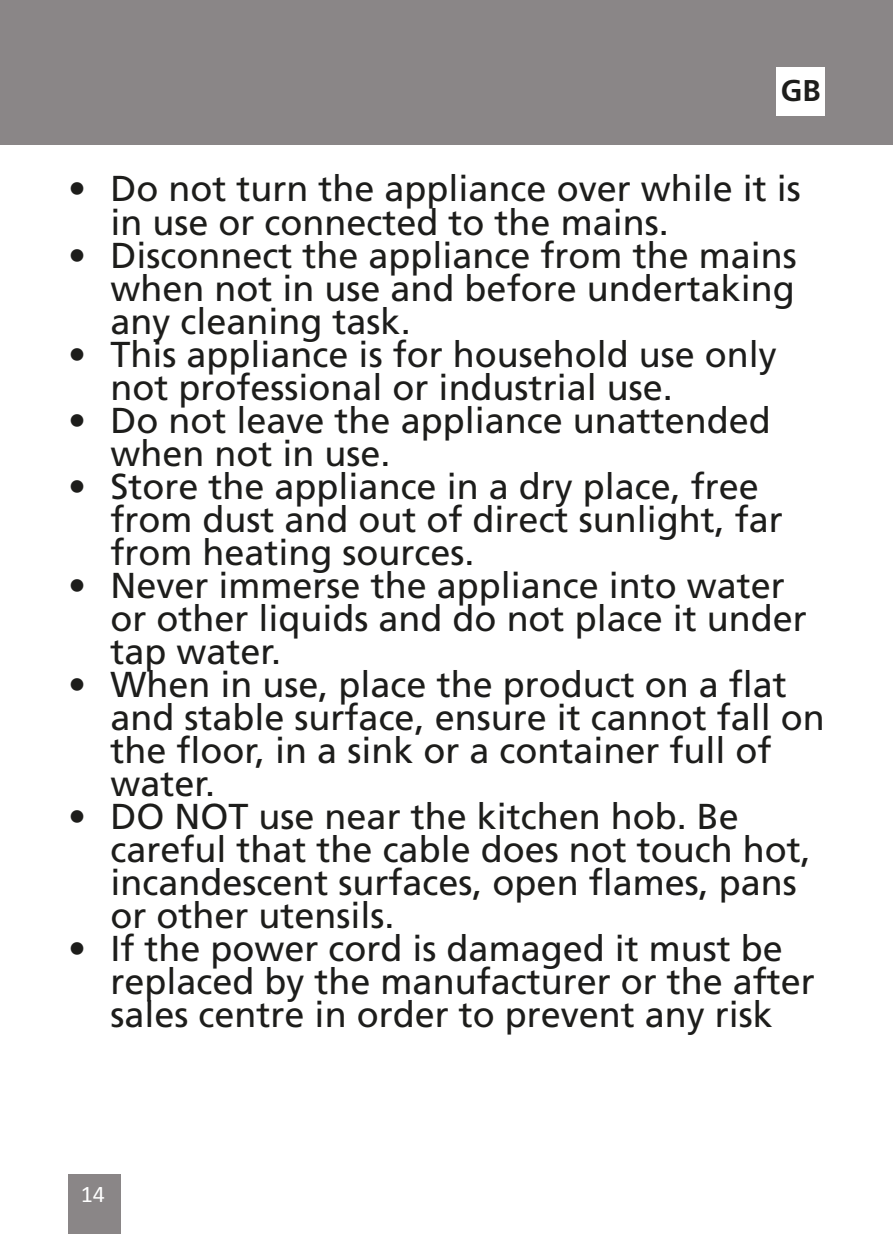
<style>
.page{position:relative;width:893px;height:1234px;background:#fff}
.page>*{position:absolute;margin:0;border:0;box-sizing:border-box;transform-origin:0 0}
.t1{font:36px/33px "Frutiger LT Std";color:#1d1d1b}
.t2{font:700 30px "Frutiger";color:#1d1d1b}
.t3{font:24px "Calibri";color:#fff}
</style>
<div class="page">
<div style="left:68px;top:1174px;width:52px;height:59px;background:#8a8687"></div>
<div style="left:0;top:0;width:893px;height:145px;background:#8a8687"></div>
<div style="left:777px;top:68px;width:48px;height:48px;background:#fff"></div>
<p class="t2" style="left:781px;top:73px;width:41px">GB</p>
<p class="t1" style="left:111px;top:173px;width:692px;text-indent:-43px">• Do not turn the appliance over while it is in use or connected to the mains.</p>
<p class="t1" style="left:111px;top:239px;width:688px;text-align:justify;text-indent:-43px">• Disconnect the appliance from the mains when not in use and before undertaking any cleaning task.</p>
<p class="t1" style="left:111px;top:338px;width:668px;text-indent:-43px">• This appliance is for household use only not professional or industrial use.</p>
<p class="t1" style="left:111px;top:404px;width:662px;text-indent:-43px">• Do not leave the appliance unattended when not in use.</p>
<p class="t1" style="left:111px;top:470px;width:674px;text-indent:-43px">• Store the appliance in a dry place, free from dust and out of direct sunlight, far from heating sources.</p>
<p class="t1" style="left:111px;top:569px;width:698px;text-indent:-43px">• Never immerse the appliance into water or other liquids and do not place it under tap water.</p>
<p class="t1" style="left:111px;top:668px;width:716px;text-indent:-43px">• When in use, place the product on a flat and stable surface, ensure it cannot fall on the floor, in a sink or a container full of water.</p>
<p class="t1" style="left:111px;top:800px;width:702px;text-indent:-43px">• DO NOT use near the kitchen hob. Be careful that the cable does not touch hot, incandescent surfaces, open flames, pans or other utensils.</p>
<p class="t1" style="left:111px;top:932px;width:706px;text-indent:-43px">• If the power cord is damaged it must be replaced by the manufacturer or the after sales centre in order to prevent any risk</p>
<p class="t3" style="left:81px;top:1178px;width:26px">14</p>
</div>
